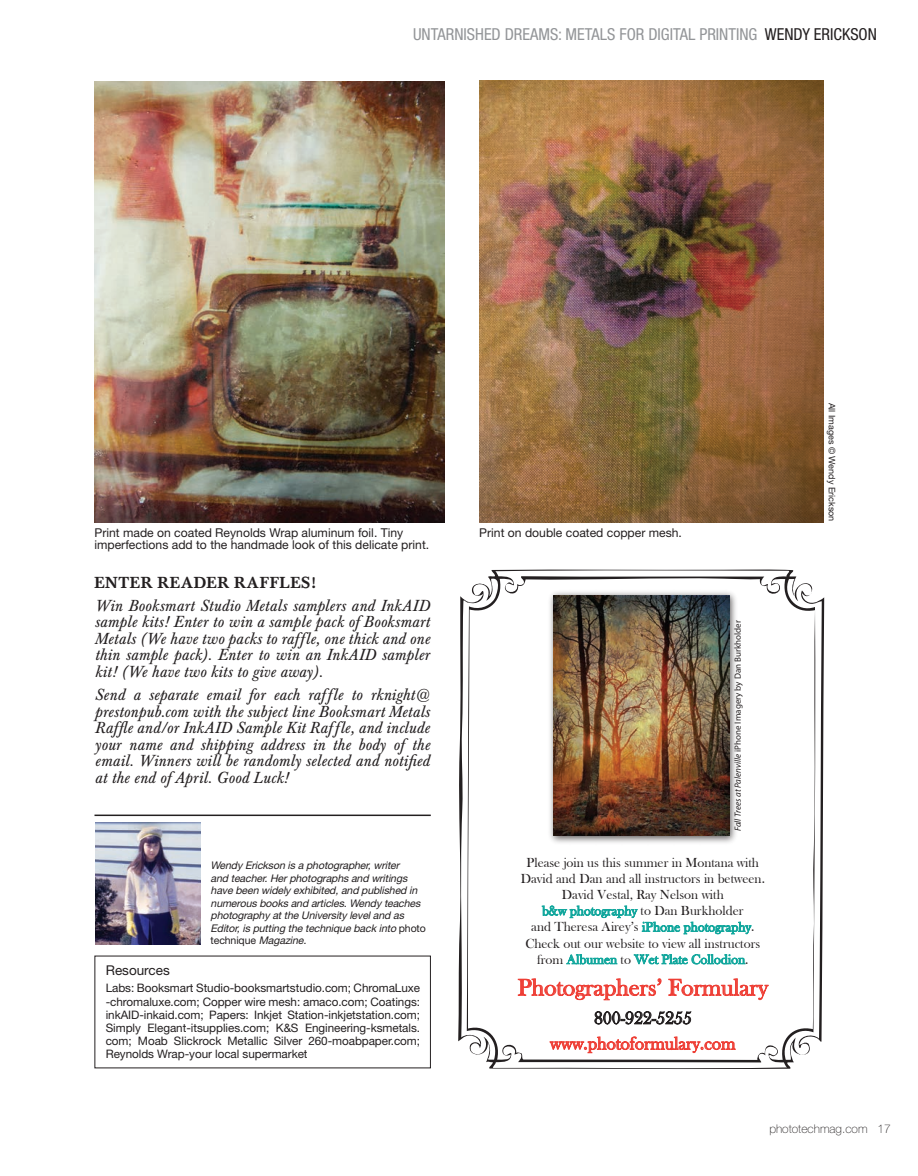
<style>
.page{position:relative;width:918px;height:1176px;background:#fff}
.page>*{position:absolute;margin:0;border:0;box-sizing:border-box;transform-origin:0 0}
.t1{font:24px "Bask Old Face";color:#ee3e35}
.t2{font:18px/25.5px "Bask Old Face";color:#ee3e35;text-align:center}
.t3{font:condensed 16.5px "Helvetica Neue";color:#939598}
.t4{font:italic 15.75px/16.5px "Baskerville BE";letter-spacing:.01em;color:#231f20;text-align:justify}
.t5{font:500 15.75px "Baskerville BE";letter-spacing:.04em;color:#231f20}
.t6{font:13.5px/16.2px "Bask Old Face";color:#231f20;text-align:center}
.t7{font:13.5px "Helvetica Neue";color:#231f20}
.t8{font:12.15px/12.5px "Helvetica Neue East A";color:#231f20}
.t9{font:100 12px "Helvetica Neue";color:#231f20}
.t10{font:11.7px/13.2px "Helvetica Neue East A";letter-spacing:-.005em;color:#231f20;text-align:justify}
.t11{font:italic 10.5px/12.5px "Helvetica Neue East A";letter-spacing:-.01em;color:#231f20}
.t12{font:9px "Myriad Pro";color:#231f20}
.t13{font:9px "Helvetica Neue";color:#231f20}
.s1{color:#231f20}
.s2{font-style:italic}
.s3{font-style:normal}
.s4{color:#12a79d}
</style>
<div class="page">
<img style="left:94px;top:81px;width:350px;height:441px">
<img style="left:479px;top:81px;width:345px;height:441px">
<hr style="left:94px;top:814px;width:337px;height:1px;background:#231f20">
<svg style="left:458px;top:569px;width:366px;height:500px"></svg>
<img style="left:546px;top:587px;width:195px;height:260px">
<img style="left:553px;top:595px;width:176px;height:239px">
<svg style="left:542px;top:905px;width:210px;height:29px"></svg>
<svg style="left:566px;top:953px;width:51px;height:11px"></svg>
<svg style="left:634px;top:953px;width:111px;height:11px"></svg>
<svg style="left:518px;top:978px;width:143px;height:21px"></svg>
<svg style="left:668px;top:978px;width:101px;height:21px"></svg>
<svg style="left:595px;top:1010px;width:96px;height:14px"></svg>
<svg style="left:550px;top:1036px;width:186px;height:16px"></svg>
<img style="left:95px;top:822px;width:106px;height:121px">
<p class="t3" style="left:413px;top:25px;width:465px">UNTARNISHED DREAMS: METALS FOR DIGITAL PRINTING <span class="s1">WENDY ERICKSON</span></p>
<p class="t8" style="left:94px;top:526px;width:336px">Print made on coated Reynolds Wrap aluminum foil. Tiny imperfections add to the handmade look of this delicate print.</p>
<p class="t8" style="left:479px;top:526px;width:204px">Print on double coated copper mesh.</p>
<p class="t5" style="left:94px;top:572px;width:223px">ENTER READER RAFFLES!</p>
<p class="t4" style="left:94px;top:597px;width:337px">Win Booksmart Studio Metals samplers and InkAID sample kits! Enter to win a sample pack of Booksmart Metals (We have two packs to raffle, one thick and one thin sample pack). Enter to win an InkAID sampler kit! (We have two kits to give away).</p>
<p class="t4" style="left:94px;top:687px;width:337px">Send a separate email for each raf fle to rknight@ prestonpub.com with the subject line Booksmart Metals Raffle and/or InkAID Sample Kit Raf fle, and include your name and shipping address in the body of the email. Winners will be randomly selected and notified at the end of April. Good Luck!</p>
<p class="t12" style="left:732px;top:831px;width:212px;rotate:-90deg"><span class="s2">Fall Trees at Palenville</span> iPhone Imagery by Dan Burkholder</p>
<p class="t7" style="left:106px;top:961px;width:66px">Resources</p>
<p class="t11" style="left:211px;top:859px;width:217px">Wendy Erickson is a photographer, writer<br>and teacher. Her photographs and writings have been widely exhibited, and published in numerous books and articles. Wendy teaches photography at the University level and as Editor, is putting the technique back into <span class="s3">photo technique</span> Magazine.</p>
<p class="t10" style="left:106px;top:981px;width:316px">Labs: Booksmart Studio-booksmartstudio.com; ChromaLuxe</p>
<p class="t10" style="left:106px;top:994px;width:316px">-chromaluxe.com; Copper wire mesh: amaco.com; Coatings: inkAID-inkaid.com; Papers: Inkjet Station-inkjetstation.com; Simply Elegant-itsupplies.com; K&amp;S Engineering-ksmetals. com; Moab Slickrock Metallic Silver 260-moabpaper.com; Reynolds Wrap-your local supermarket</p>
<p class="t6" style="left:521px;top:854px;width:246px">Please join us this summer in Montana with David and Dan and all instructors in between.<br>David Vestal, Ray Nelson with<br><span class="s4">b&amp;w photography</span> to Dan Burkholder<br>and Theresa Airey’s <span class="s4">iPhone photography</span>.<br>Check out our website to view all instructors from <span class="s4">Albumen</span> to <span class="s4">Wet Plate Collodion</span>.</p>
<p class="t1" style="left:518px;top:973px;width:252px">Photographers’ Formulary</p>
<p class="t2" style="left:550px;top:1005px;width:187px"><span class="s1">800-922-5255 </span>www.photoformulary.com</p>
<p class="t13" style="left:837px;top:402px;width:120px;rotate:90deg">All Images © Wendy Erickson</p>
<p class="t9" style="left:769px;top:1121px;width:123px">phototechmag.com 17</p>
</div>
